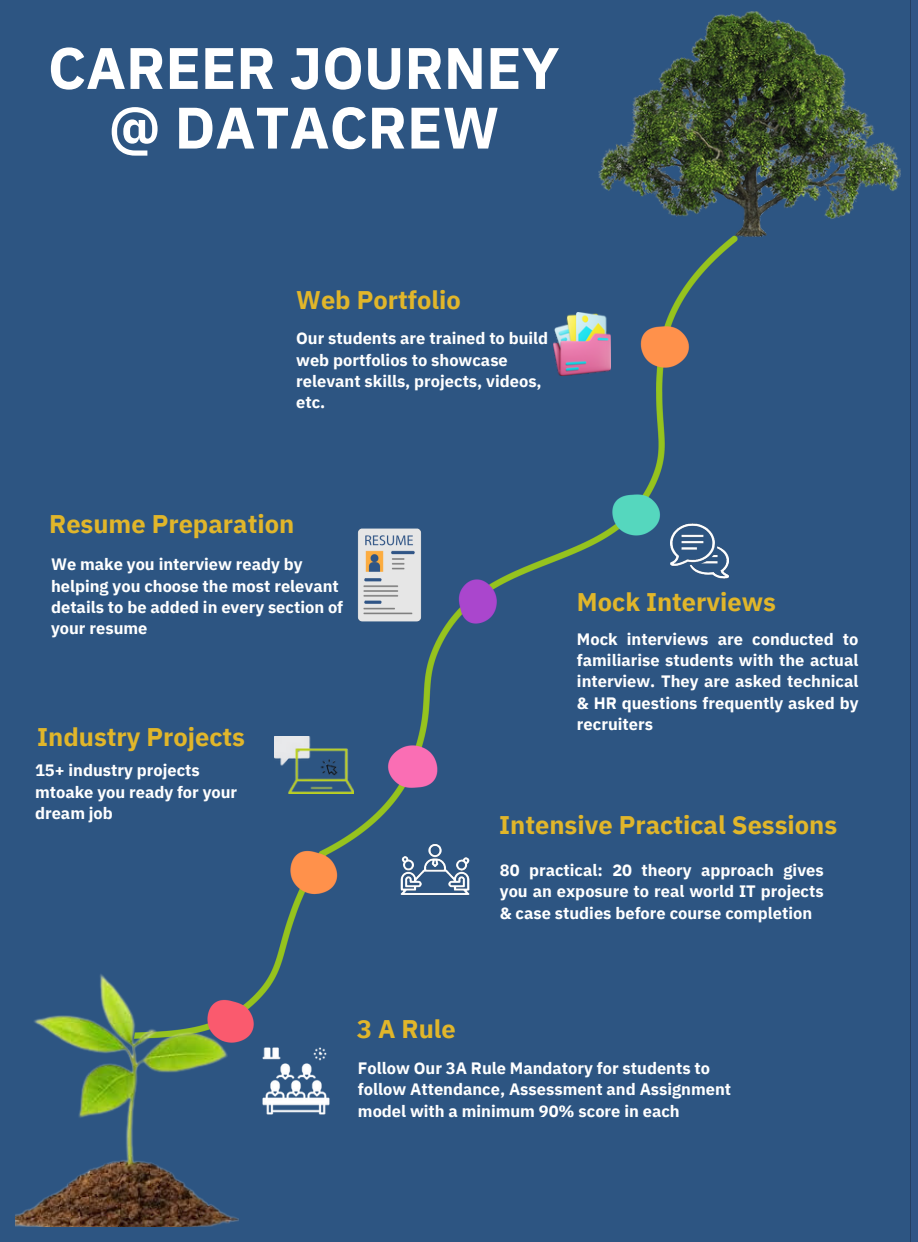
<style>
.page{position:relative;width:918px;height:1242px;background:#fff}
.page>*{position:absolute;margin:0;border:0;box-sizing:border-box;transform-origin:0 0}
.t1{font:700 58.5px/59.7px "IBM Plex Sans";color:#fff;text-align:center}
.t2{font:700 25.5px "IBM Plex Sans";color:#e1b62a}
.t3{font:700 16.5px/21.3px "IBM Plex Sans";color:#fff}
</style>
<div class="page">
<div style="left:0;top:0;width:917px;height:1242px;background:#2d5582"></div>
<img style="left:16px;top:974px;width:222px;height:253px">
<img style="left:598px;top:11px;width:303px;height:225px">
<img style="left:256px;top:1041px;width:81px;height:81px">
<img style="left:350px;top:522px;width:78px;height:106px">
<img style="left:394px;top:837px;width:82px;height:65px">
<img style="left:671px;top:523px;width:57px;height:55px">
<img style="left:275px;top:736px;width:79px;height:58px">
<img style="left:553px;top:313px;width:58px;height:63px">
<p class="t1" style="left:48px;top:37px;width:513px">CAREER JOURNEY @ DATACREW</p>
<p class="t2" style="left:296px;top:283px;width:166px">Web Portfolio</p>
<p class="t3" style="left:296px;top:327px;width:254px">Our students are trained to build web portfolios to showcase relevant skills, projects, videos, etc.</p>
<h2 class="t2" style="left:49px;top:507px;width:247px">Resume Preparation</h2>
<h2 class="t3" style="left:51px;top:553px;width:294px">We make you interview ready by helping you choose the most relevant details to be added in every section of</h2>
<p class="t3" style="left:51px;top:618px;width:98px">your resume</p>
<p class="t2" style="left:37px;top:720px;width:209px">Industry Projects</p>
<p class="t3" style="left:35px;top:759px;width:204px">15+ industry projects mtoake you ready for your dream job</p>
<p class="t2" style="left:577px;top:585px;width:201px">Mock Interviews</p>
<h2 class="t3" style="left:577px;top:628px;width:283px;text-align:justify">Mock interviews are conducted to familiarise students with the actual interview. They are asked technical &amp; HR questions frequently asked by recruiters</h2>
<h2 class="t2" style="left:499px;top:808px;width:340px">Intensive Practical Sessions</h2>
<p class="t3" style="left:500px;top:859px;width:325px;text-align:justify">80 practical: 20 theory approach gives you an exposure to real world IT projects &amp; case studies before course completion</p>
<p class="t2" style="left:357px;top:1012px;width:101px">3 A Rule</p>
<p class="t3" style="left:358px;top:1057px;width:375px">Follow Our 3A Rule Mandatory for students to follow Attendance, Assessment and Assignment model with a minimum 90% score in each</p>
</div>
